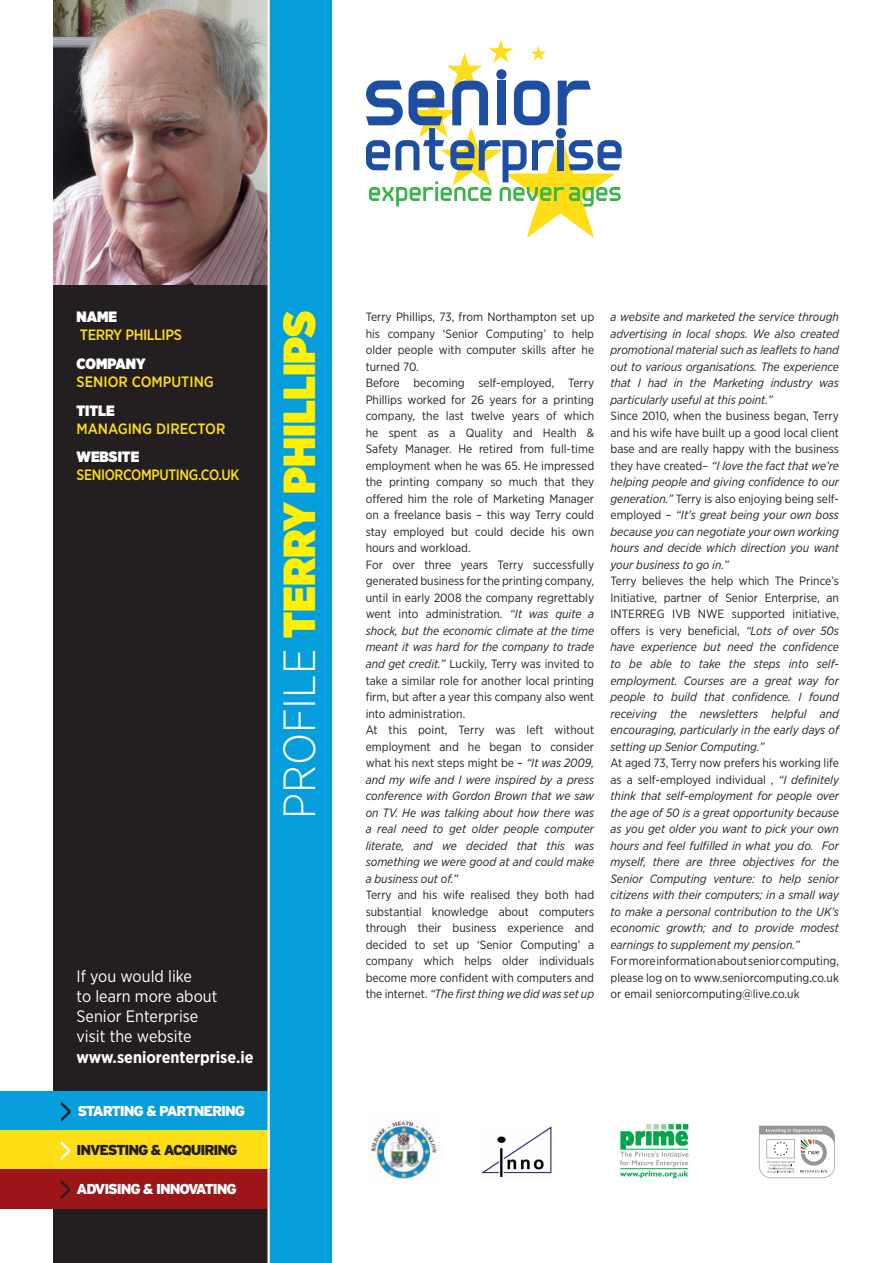
<style>
.page{position:relative;width:893px;height:1263px;background:#fff}
.page>*{position:absolute;margin:0;border:0;box-sizing:border-box;transform-origin:0 0}
.t1{font:900 45px "Gotham Narrow";color:#fff101}
.t2{font:300 36px "Interstate";color:#231f20}
.t3{font:300 36px "Interstate";color:#fff}
.t4{font:16.5px/20.2px "Gotham Narrow";color:#fff}
.t5{font:700 16.5px "Gotham Narrow";color:#fff}
.t6{font:500 15px "Gotham Narrow";color:#ffdd17}
.t7{font:900 15px "Gotham Narrow";color:#fff}
.t8{font:500 15px "Gotham Narrow";letter-spacing:-.025em;color:#ffdd17;scale:.95 1}
.t9{font:500 15px "Gotham Narrow";letter-spacing:-.025em;color:#ffdd17}
.t10{font:900 14.4px "Interstate";letter-spacing:-.08em;color:#fff}
.t11{font:900 14.4px "Interstate";letter-spacing:-.08em;color:#231f20}
.t12{font:12px/16.5px "Gotham Narrow";color:#231f20;text-align:justify}
.t13{font:italic 12px/16.5px "Gotham Narrow";color:#231f20;text-align:justify}
.s1{font-weight:300;color:#fff}
.s2{font-style:italic}
.s3{font-style:normal}
</style>
<div class="page">
<div style="left:53px;top:0;width:223px;height:1263px;background:#231f20"></div>
<img style="left:53px;top:0;width:214px;height:285px">
<div style="left:268px;top:0;width:64px;height:1263px;background:#069ddc"></div>
<svg style="left:366px;top:40px;width:256px;height:198px"></svg>
<div style="left:496px;top:69px;width:11px;height:10px;background:#1e4ea1;border-radius:50%"></div>
<div style="left:556px;top:128px;width:10px;height:10px;background:#1e4ea1;border-radius:50%"></div>
<div style="left:0;top:1091px;width:269px;height:40px;background:#069ddc"></div>
<div style="left:0;top:1131px;width:269px;height:39px;background:#ffdd17"></div>
<div style="left:0;top:1170px;width:269px;height:39px;background:#9e1519"></div>
<hr style="left:267px;top:0;width:3px;height:1263px;background:#fff">
<img style="left:370px;top:1121px;width:67px;height:58px">
<img style="left:481px;top:1126px;width:71px;height:52px">
<svg style="left:759px;top:1126px;width:76px;height:52px"></svg>
<img style="left:620px;top:1124px;width:69px;height:55px">
<p class="t7" style="left:77px;top:307px;width:41px">NAME</p>
<p class="t9" style="left:80px;top:326px;width:103px">TERRY PHILLIPS</p>
<p class="t7" style="left:77px;top:354px;width:71px">COMPANY</p>
<p class="t6" style="left:77px;top:372px;width:139px">SENIOR COMPUTING</p>
<p class="t7" style="left:77px;top:400px;width:31px">TITLE</p>
<p class="t6" style="left:77px;top:419px;width:150px">MANAGING DIRECTOR</p>
<p class="t7" style="left:77px;top:447px;width:63px">WEBSITE</p>
<p class="t8" style="left:77px;top:466px;width:173px">SENIORCOMPUTING.CO.UK</p>
<h1 class="t1" style="left:269px;top:819px;width:511px;rotate:-90deg"><span class="s1">PROFILE</span> Terry Phillips</h1>
<h3 class="t4" style="left:77px;top:965px;width:142px">If you would like<br>to learn more about<br>Senior Enterprise visit the website</h3>
<h3 class="t5" style="left:77px;top:1046px;width:179px">www.seniorenterprise.ie</h3>
<h2 class="t2" style="left:59px;top:1091px;width:15px">&gt;</h2>
<p class="t10" style="left:78px;top:1103px;width:169px">STARTING &amp; PARTNERING</p>
<h2 class="t3" style="left:58px;top:1130px;width:15px">&gt;</h2>
<p class="t11" style="left:77px;top:1142px;width:49px">INVESTING</p>
<p class="t11" style="left:151px;top:1142px;width:58px">&amp; ACQUIRING</p>
<h2 class="t2" style="left:58px;top:1169px;width:15px">&gt;</h2>
<p class="t10" style="left:77px;top:1181px;width:49px">ADVISING</p>
<p class="t10" style="left:143px;top:1181px;width:62px">&amp; INN OVATING</p>
<p class="t12" style="left:366px;top:309px;width:230px;text-align:left">Terry Phillips, 73, from Northampton set up his company ‘Senior Computing’ to help older people with computer skills after he turned 70.<br>Before becoming self-employed, Terry Phillips worked for 26 years for a printing company, the last twelve years of which he spent as a Quality and Health &amp; Safety Manager. He retired from full-time employment when he was 65. He impressed the printing company so much that they offered him the role of Marketing Manager on a freelance basis – this way Terry could stay employed but could decide his own hours and workload.<br>For over three years Terry successfully generated business for the printing company, until in early 2008 the company regrettably went into administration. <span class="s2">“It was quite a shock, but the economic climate at the time meant it was hard for the company to trade and get credit.”</span> Luckily, Terry was invited to take a similar role for another local printing firm, but after a year this company also went into administration.<br>At this point, Terry was left without employment and he began to consider what his next steps might be – <span class="s2">“It was 2009, and my wife and I were inspired by a press conference with Gordon Brown that we saw on TV. He was talking about how there was a real need to get older people computer literate, and we decided that this was something we were good at and could make a business out of.”</span></p>
<p class="t12" style="left:366px;top:886px;width:230px">Terry and his wife realised they both had substantial knowledge about computers through their business experience and decided to set up ‘Senior Computing’ a company which helps older individuals become more confident with computers and the internet. <span class="s2">“The first thing we did was set up</span></p>
<p class="t13" style="left:610px;top:309px;width:230px">a website and marketed the service through advertising in local shops. We also created promotional material such as leaflets to hand out to various organisations. The experience that I had in the Marketing industry was particularly useful at this point.”</p>
<p class="t13" style="left:610px;top:408px;width:230px"><span class="s3">Since 2010, when the business began, Terry and his wife have built up a good local client base and are really happy with the business they have created–</span> “I love the fact that we’re helping people and giving confidence to our generation.” <span class="s3">Terry is also enjoying being self&shy;employed –</span> “It’s great being your own boss because you can negotiate your own working hours and decide which direction you want your business to go in.”</p>
<p class="t13" style="left:610px;top:573px;width:230px"><span class="s3">Terry believes the help which The Prince’s Initiative, partner of Senior Enterprise, an INTERREG IVB NWE supported initiative, offers is very beneficial,</span> “Lots of over 50s have experience but need the confidence to be able to take the steps into self&shy;employment. Courses are a great way for people to build that confidence. I found receiving the newsletters helpful and encouraging, particularly in the early days of setting up Senior Computing.”</p>
<p class="t13" style="left:610px;top:754px;width:230px"><span class="s3">At aged 73, Terry now prefers his working life as a self-employed individual ,</span> “I definitely think that self-employment for people over the age of 50 is a great opportunity because as you get older you want to pick your own hours and feel fulfilled in what you do. For myself, there are three objectives for the Senior Computing venture: to help senior citizens with their computers; in a small way to make a personal contribution to the UK’s economic growth; and to provide modest earnings to supplement my pension.”</p>
<p class="t12" style="left:610px;top:952px;width:230px">For more information about senior computing, please log on to www.seniorcomputing.co.uk or email seniorcomputing@live.co.uk</p>
</div>
